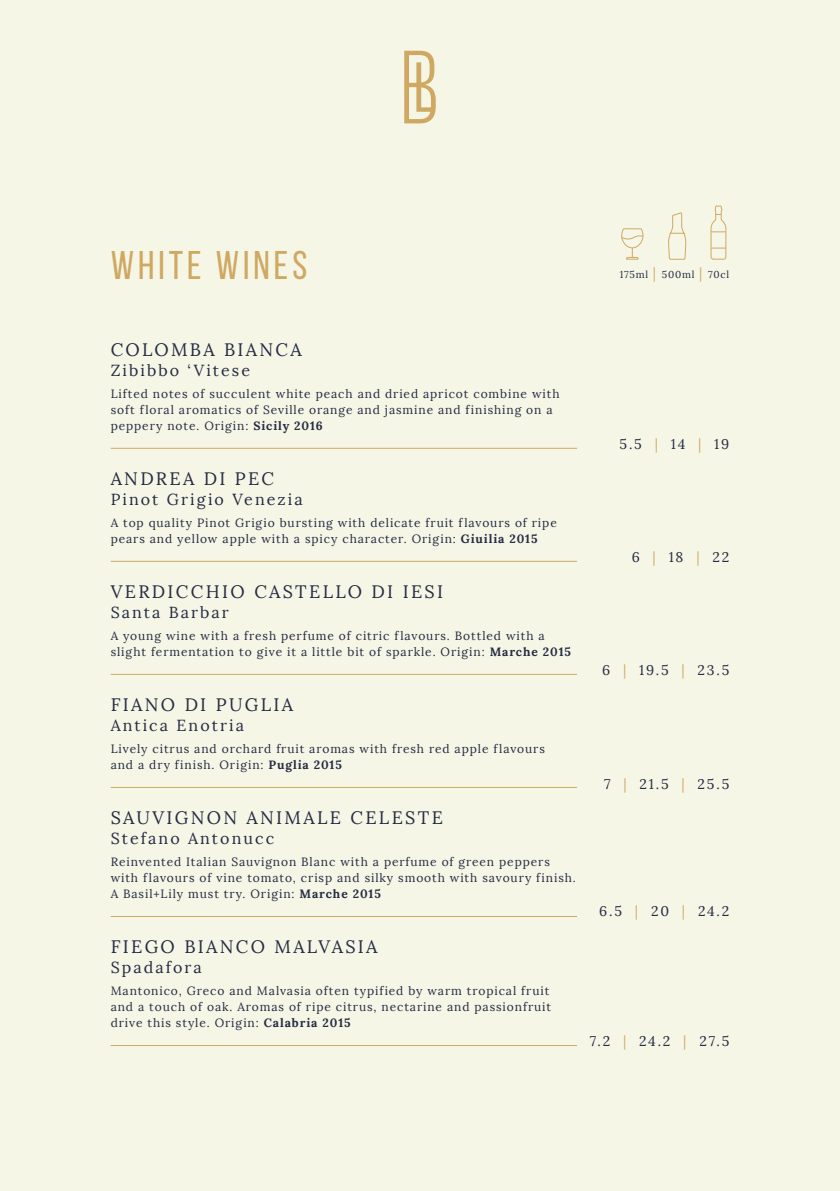
<style>
.page{position:relative;width:840px;height:1191px;background:#fff}
.page>*{position:absolute;margin:0;border:0;box-sizing:border-box;transform-origin:0 0}
.t1{font:40px "Bebas Neue";letter-spacing:.1em;color:#cfa962}
.t2{font:18px "Lora";letter-spacing:.13em;color:#252b42}
.t3{font:16px "Lora";letter-spacing:.13em;color:#252b42}
.t4{font:14px "Lora";letter-spacing:.13em;color:#252b42}
.t5{font:12px/16px "Lora";letter-spacing:.075em;color:#252b42}
.t6{font:10px "Lora";letter-spacing:.075em;color:#252b42}
.s1{font-size:14px;color:#cfa962}
.s2{font-weight:700}
.s3{color:#cfa962}
</style>
<div class="page">
<div style="left:0;top:0;width:839px;height:1191px;background:#f6f6e7"></div>
<hr style="left:111px;top:448px;width:465px;height:1px;background:#cfa962">
<hr style="left:111px;top:561px;width:465px;height:1px;background:#cfa962">
<hr style="left:111px;top:674px;width:465px;height:1px;background:#cfa962">
<hr style="left:111px;top:787px;width:465px;height:1px;background:#cfa962">
<hr style="left:111px;top:916px;width:465px;height:1px;background:#cfa962">
<hr style="left:111px;top:1045px;width:465px;height:1px;background:#cfa962">
<svg style="left:621px;top:228px;width:22px;height:32px"></svg>
<svg style="left:710px;top:205px;width:16px;height:55px"></svg>
<svg style="left:668px;top:212px;width:18px;height:48px"></svg>
<svg style="left:404px;top:51px;width:31px;height:72px"></svg>
<h1 class="t1" style="left:111px;top:243px;width:198px">WHITE WINES</h1>
<p class="t6" style="left:619px;top:268px;width:111px">175ml <span class="s1">|</span> 500ml <span class="s1">|</span> 70cl</p>
<h2 class="t2" style="left:111px;top:338px;width:192px">COLOMBA BIANCA</h2>
<h3 class="t3" style="left:111px;top:360px;width:141px">Zibibbo ‘Vitese</h3>
<p class="t5" style="left:111px;top:385px;width:450px">Lifted notes of succulent white peach and dried apricot combine with soft floral aromatics of Seville orange and jasmine and finishing on a peppery note. Origin: <span class="s2">Sicily 2016</span></p>
<h2 class="t2" style="left:111px;top:467px;width:165px">ANDREA DI PEC</h2>
<h3 class="t3" style="left:111px;top:489px;width:193px">Pinot Grigio Venezia</h3>
<p class="t5" style="left:111px;top:514px;width:447px">A top quality Pinot Grigio bursting with delicate fruit flavours of ripe pears and yellow apple with a spicy character. Origin: <span class="s2">Giuilia 2015</span></p>
<h2 class="t2" style="left:111px;top:580px;width:334px">VERDICCHIO CASTELLO DI IESI</h2>
<h3 class="t3" style="left:111px;top:602px;width:120px">Santa Barbar</h3>
<p class="t5" style="left:111px;top:627px;width:461px">A young wine with a fresh perfume of citric flavours. Bottled with a slight fermentation to give it a little bit of sparkle. Origin: <span class="s2">Marche 2015</span></p>
<h2 class="t2" style="left:111px;top:693px;width:184px">FIANO DI PUGLIA</h2>
<h3 class="t3" style="left:111px;top:715px;width:135px">Antica Enotria</h3>
<p class="t5" style="left:111px;top:740px;width:435px">Lively citrus and orchard fruit aromas with fresh red apple flavours and a dry finish. Origin: <span class="s2">Puglia 2015</span></p>
<h2 class="t2" style="left:111px;top:806px;width:333px">SAUVIGNON ANIMALE CELESTE</h2>
<h3 class="t3" style="left:111px;top:828px;width:165px">Stefano Antonucc</h3>
<p class="t5" style="left:111px;top:853px;width:466px">Reinvented Italian Sauvignon Blanc with a perfume of green peppers with flavours of vine tomato, crisp and silky smooth with savoury finish.<br>A Basil+Lily must try. Origin: <span class="s2">Marche 2015</span></p>
<h2 class="t2" style="left:111px;top:935px;width:268px">FIEGO BIANCO MALVASIA</h2>
<h3 class="t3" style="left:111px;top:957px;width:93px">Spadafora</h3>
<p class="t5" style="left:111px;top:982px;width:441px">Mantonico, Greco and Malvasia often typified by warm tropical fruit and a touch of oak. Aromas of ripe citrus, nectarine and passionfruit drive this style. Origin: <span class="s2">Calabria 2015</span></p>
<p class="t4" style="left:619px;top:435px;width:111px">5.5 <span class="s3">|</span> 14 <span class="s3">|</span> 19</p>
<p class="t4" style="left:631px;top:548px;width:99px">6 <span class="s3">|</span> 18 <span class="s3">|</span> 22</p>
<p class="t4" style="left:601px;top:661px;width:128px">6 <span class="s3">|</span> 19.5 <span class="s3">|</span> 23.5</p>
<p class="t4" style="left:603px;top:775px;width:127px">7 <span class="s3">|</span> 21.5 <span class="s3">|</span> 25.5</p>
<p class="t4" style="left:599px;top:902px;width:131px">6.5 <span class="s3">|</span> 20 <span class="s3">|</span> 24.2</p>
<p class="t4" style="left:589px;top:1033px;width:141px">7.2 <span class="s3">|</span> 24.2 <span class="s3">|</span> 27.5</p>
</div>
